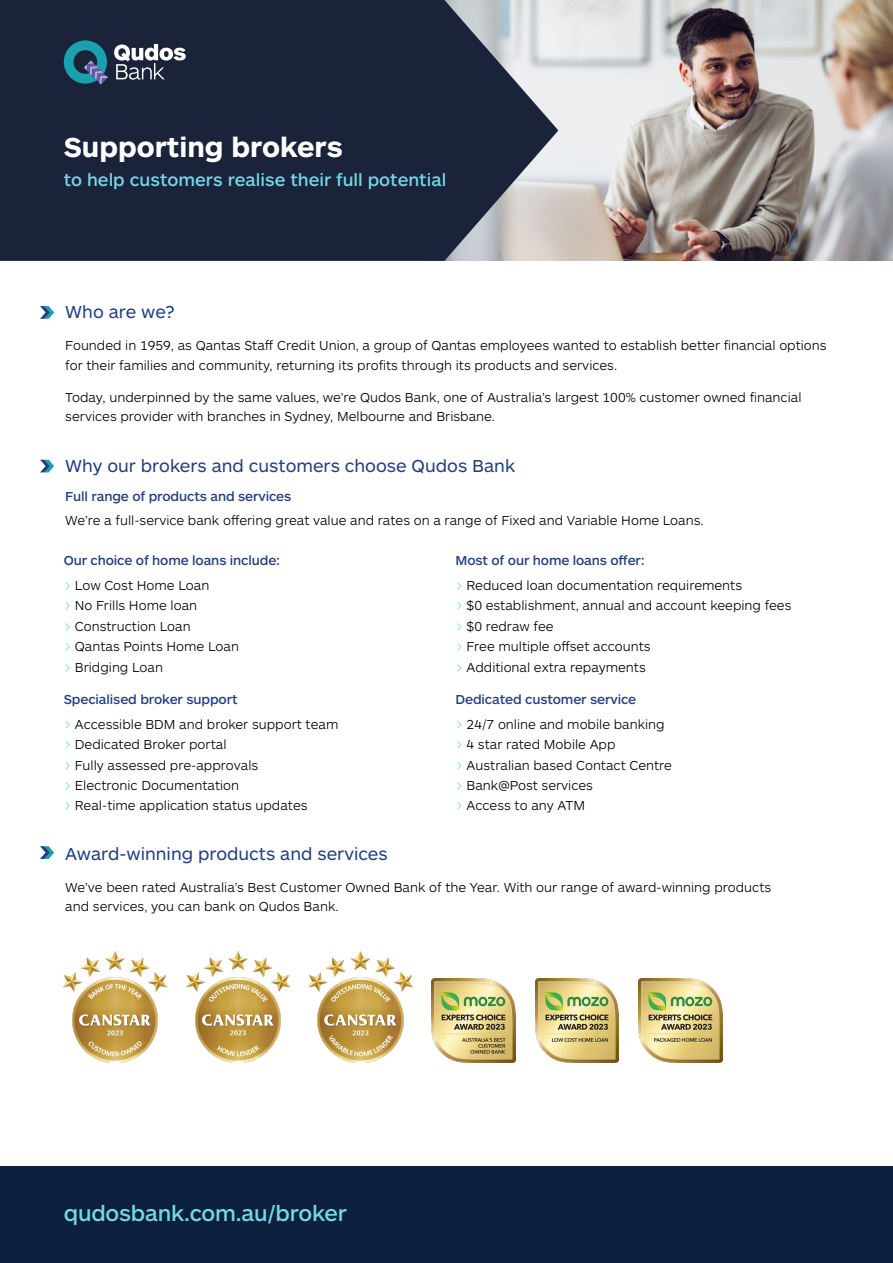
<style>
.page{position:relative;width:893px;height:1263px;background:#fff}
.page>*{position:absolute;margin:0;border:0;box-sizing:border-box;transform-origin:0 0}
.Brochure_Title_Heade{font:700 28.5px "ARS Maquette";color:#fff}
.t1{font:500 22.5px "ARS Maquette";letter-spacing:-.01em;color:#75d7e3}
.Brochure_Heading{font:18px "ARS Maquette";color:#223f82}
.Brochuer_Title_Sub_H{font:500 18px "ARS Maquette";color:#75d7e3}
.Body_Bullet_Points{font:300 13.5px "ARS Maquette";color:#000}
.Brochure_body_copy{font:300 13.5px/19.5px "ARS Maquette";color:#000}
.Sub_head_-_Blue{font:500 13.5px "ARS Maquette";letter-spacing:-.01em;color:#223f82}
.Body_copy_regular{font:300 13.5px "ARS Maquette";color:#000}
.s1{color:#75d7e3}
</style>
<div class="page">
<div style="left:0;top:1166px;width:893px;height:97px;background:#0c1f3c"></div>
<img style="left:558px;top:0;width:335px;height:261px">
<svg style="left:0;top:0;width:558px;height:261px;background:#2e354b"></svg>
<svg style="left:64px;top:40px;width:44px;height:45px;background:#26687f"></svg>
<svg style="left:114px;top:44px;width:72px;height:36px"></svg>
<svg style="left:40px;top:306px;width:14px;height:13px"></svg>
<svg style="left:40px;top:460px;width:14px;height:12px"></svg>
<img style="left:432px;top:978px;width:83px;height:84px">
<img style="left:639px;top:978px;width:83px;height:84px">
<img style="left:186px;top:951px;width:103px;height:111px">
<img style="left:309px;top:951px;width:103px;height:111px">
<img style="left:64px;top:951px;width:103px;height:111px">
<img style="left:535px;top:978px;width:84px;height:84px">
<svg style="left:40px;top:846px;width:14px;height:13px"></svg>
<p class="Brochure_Title_Heade" style="left:64px;top:128px;width:280px">Supporting brokers</p>
<p class="Brochuer_Title_Sub_H" style="left:64px;top:168px;width:384px">to help customers realise their full potential</p>
<p class="Brochure_Heading" style="left:65px;top:300px;width:111px">Who are we?</p>
<p class="Brochure_body_copy" style="left:65px;top:335px;width:763px">Founded in 1959, as Qantas Staff Credit Union, a group of Qantas employees wanted to establish better financial options for their families and community, returning its profits through its products and services.</p>
<p class="Brochure_body_copy" style="left:65px;top:387px;width:738px">Today, underpinned by the same values, we’re Qudos Bank, one of Australia’s largest 100% customer owned financial services provider with branches in Sydney, Melbourne and Brisbane.</p>
<p class="Brochure_Heading" style="left:65px;top:454px;width:451px">Why our brokers and customers choose Qudos Bank</p>
<p class="Sub_head_-_Blue" style="left:65px;top:487px;width:228px">Full range of products and services</p>
<p class="Body_copy_regular" style="left:65px;top:512px;width:640px">We’re a full-service bank offering great value and rates on a range of Fixed and Variable Home Loans.</p>
<p class="Sub_head_-_Blue" style="left:64px;top:552px;width:218px">Our choice of home loans include:</p>
<p class="Body_Bullet_Points" style="left:64px;top:577px;width:147px"><span class="s1">&gt;</span> Low Cost Home Loan</p>
<p class="Body_Bullet_Points" style="left:64px;top:597px;width:135px"><span class="s1">&gt;</span> No Frills Home loan</p>
<p class="Body_Bullet_Points" style="left:64px;top:617px;width:128px"><span class="s1">&gt;</span> Construction Loan</p>
<p class="Body_Bullet_Points" style="left:64px;top:638px;width:177px"><span class="s1">&gt;</span> Qantas Points Home Loan</p>
<p class="Body_Bullet_Points" style="left:64px;top:658px;width:101px"><span class="s1">&gt;</span> Bridging Loan</p>
<p class="Sub_head_-_Blue" style="left:455px;top:552px;width:191px">Most of our home loans offer:</p>
<p class="Body_Bullet_Points" style="left:455px;top:577px;width:288px"><span class="s1">&gt;</span> Reduced loan documentation requirements</p>
<p class="Body_Bullet_Points" style="left:455px;top:597px;width:338px"><span class="s1">&gt;</span> $0 establishment, annual and account keeping fees</p>
<p class="Body_Bullet_Points" style="left:455px;top:617px;width:100px"><span class="s1">&gt;</span> $0 redraw fee</p>
<p class="Body_Bullet_Points" style="left:455px;top:638px;width:197px"><span class="s1">&gt;</span> Free multiple offset accounts</p>
<p class="Body_Bullet_Points" style="left:455px;top:658px;width:192px"><span class="s1">&gt;</span> Additional extra repayments</p>
<p class="Sub_head_-_Blue" style="left:64px;top:690px;width:175px">Specialised broker support</p>
<p class="Body_Bullet_Points" style="left:64px;top:715px;width:276px"><span class="s1">&gt;</span> Accessible BDM and broker support team</p>
<p class="Body_Bullet_Points" style="left:64px;top:736px;width:164px"><span class="s1">&gt;</span> Dedicated Broker portal</p>
<p class="Body_Bullet_Points" style="left:64px;top:756px;width:196px"><span class="s1">&gt;</span> Fully assessed pre-approvals</p>
<p class="Body_Bullet_Points" style="left:64px;top:777px;width:177px"><span class="s1">&gt;</span> Electronic Documentation</p>
<p class="Body_Bullet_Points" style="left:64px;top:797px;width:245px"><span class="s1">&gt;</span> Real-time application status updates</p>
<p class="Sub_head_-_Blue" style="left:455px;top:690px;width:182px">Dedicated customer service</p>
<p class="Body_Bullet_Points" style="left:455px;top:715px;width:211px"><span class="s1">&gt;</span> 24/7 online and mobile banking</p>
<p class="Body_Bullet_Points" style="left:455px;top:736px;width:162px"><span class="s1">&gt;</span> 4 star rated Mobile App</p>
<p class="Body_Bullet_Points" style="left:455px;top:756px;width:218px"><span class="s1">&gt;</span> Australian based Contact Centre</p>
<p class="Body_Bullet_Points" style="left:455px;top:777px;width:139px"><span class="s1">&gt;</span> Bank@Post services</p>
<p class="Body_Bullet_Points" style="left:455px;top:797px;width:131px"><span class="s1">&gt;</span> Access to any ATM</p>
<p class="Brochure_Heading" style="left:65px;top:842px;width:324px">Award-winning products and services</p>
<p class="Brochure_body_copy" style="left:65px;top:877px;width:707px">We’ve been rated Australia’s Best Customer Owned Bank of the Year. With our range of award-winning products and services, you can bank on Qudos Bank.</p>
<h2 class="t1" style="left:64px;top:1199px;width:285px">qudosbank.com.au/broker</h2>
</div>
